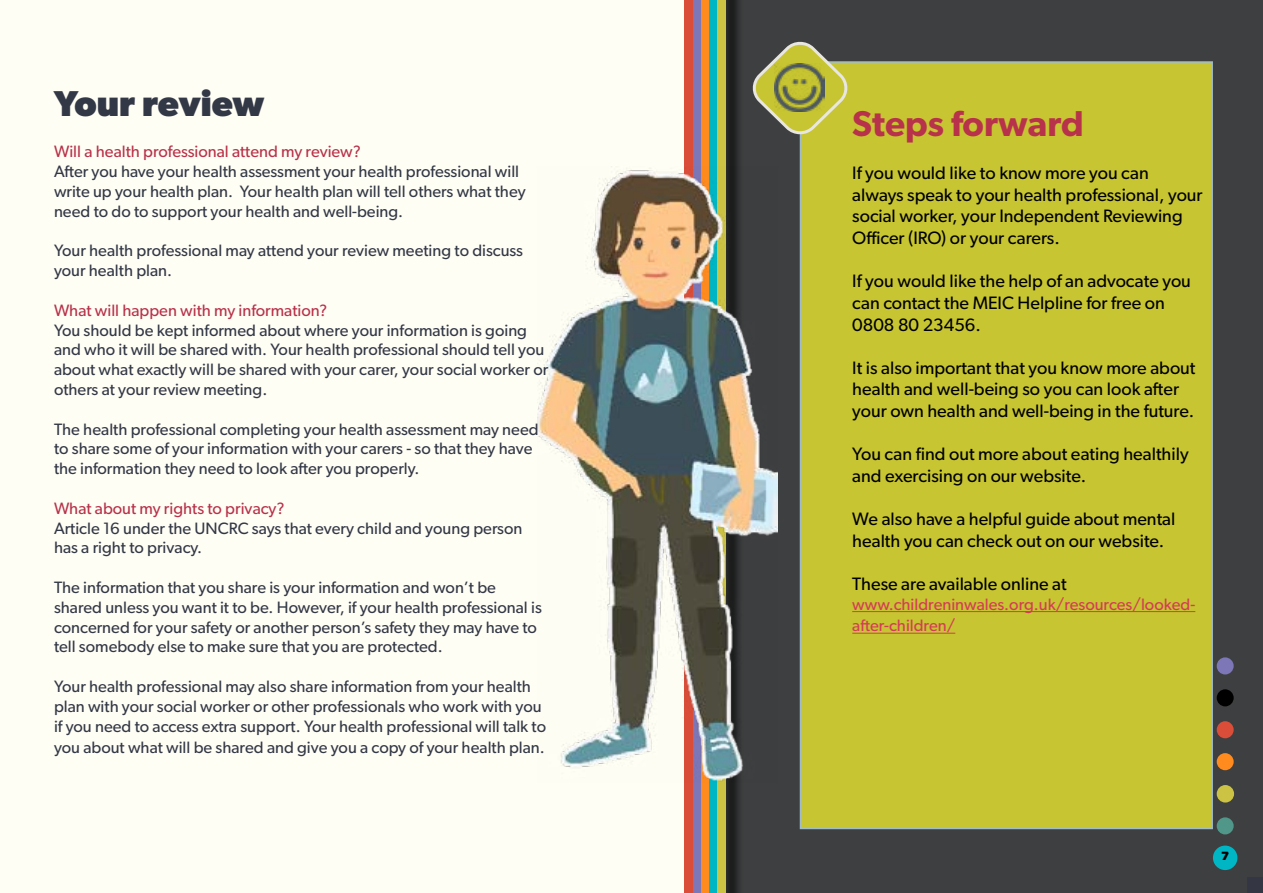
<style>
.page{position:relative;width:1263px;height:893px;background:#fff}
.page>*{position:absolute;margin:0;border:0;box-sizing:border-box;transform-origin:0 0}
.t1{font:600 36px "Gibson";color:#b8324b}
.t2{font:700 36px "Gibson";color:#333847}
.t3{font:18px/21.6px "Gibson";color:#000}
.t4{font:16.5px/19.8px "Gibson";color:#333847}
.t5{font:16.5px "Gibson";color:#b8324b}
.t6{font:16.5px/21.6px "Gibson";color:#d43b57}
.t7{font:700 12px "Gibson";color:#000}
</style>
<div class="page">
<div style="left:707px;top:0;width:556px;height:893px;background:#3e3f40"></div>
<div style="left:0;top:0;width:710px;height:893px;background:#fffef4"></div>
<div style="left:800px;top:62px;width:412px;height:766px;background:#c7c531"></div>
<hr style="left:852px;top:611px;width:343px;height:1px;background:#d43b57">
<hr style="left:852px;top:633px;width:103px;height:1px;background:#d43b57">
<div style="left:800px;top:61px;width:413px;height:768px;border:2px solid #a2bcc7"></div>
<div style="left:693px;top:0;width:8px;height:893px;background:#7d77b7"></div>
<div style="left:701px;top:0;width:8px;height:893px;background:#ff8b1f"></div>
<div style="left:709px;top:0;width:8px;height:893px;background:#00b6c4"></div>
<div style="left:720px;top:0;width:24px;height:893px;background:#000;opacity:.75"></div>
<div style="left:717px;top:0;width:8px;height:893px;background:#ccc244"></div>
<div style="left:685px;top:0;width:8px;height:893px;background:#da4e39"></div>
<svg style="left:752px;top:41px;width:100px;height:93px"></svg>
<img style="left:775px;top:64px;width:49px;height:48px">
<div style="left:1217px;top:657px;width:17px;height:17px;background:#7d77b7;border-radius:50%"></div>
<div style="left:1217px;top:689px;width:17px;height:17px;background:#000;border-radius:50%"></div>
<div style="left:1217px;top:785px;width:17px;height:17px;background:#ccc244;border-radius:50%"></div>
<div style="left:1217px;top:721px;width:17px;height:17px;background:#da4e39;border-radius:50%"></div>
<div style="left:1217px;top:817px;width:17px;height:17px;background:#50978a;border-radius:50%"></div>
<div style="left:1217px;top:753px;width:17px;height:17px;background:#ff8b1f;border-radius:50%"></div>
<div style="left:1213px;top:846px;width:24px;height:24px;background:#00b6c4;border-radius:50%"></div>
<div style="left:1247px;top:877px;width:16px;height:16px;background:#353644"></div>
<img style="left:538px;top:167px;width:240px;height:616px">
<h1 class="t2" style="left:54px;top:82px;width:212px">Your review</h1>
<p class="t5" style="left:54px;top:142px;width:308px">Will a health professional attend my review?</p>
<p class="t4" style="left:54px;top:161px;width:473px">After you have your health assessment your health professional will write up your health plan. Your health plan will tell others what they need to do to support your health and well-being.</p>
<p class="t4" style="left:54px;top:241px;width:471px">Your health professional may attend your review meeting to discuss your health plan.</p>
<p class="t5" style="left:54px;top:300px;width:275px">What will happen with my information?</p>
<p class="t4" style="left:54px;top:320px;width:496px">You should be kept informed about where your information is going and who it will be shared with. Your health professional should tell you about what exactly will be shared with your carer, your social worker or others at your review meeting.</p>
<p class="t4" style="left:54px;top:419px;width:486px">The health professional completing your health assessment may need to share some of your information with your carers - so that they have the information they need to look after you properly.</p>
<p class="t5" style="left:54px;top:498px;width:232px">What about my rights to privacy?</p>
<p class="t4" style="left:54px;top:518px;width:470px">Article 16 under the UNCRC says that every child and young person has a right to privacy.</p>
<p class="t4" style="left:54px;top:577px;width:489px">The information that you share is your information and won’t be shared unless you want it to be. However, if your health professional is concerned for your safety or another person’s safety they may have to tell somebody else to make sure that you are protected.</p>
<p class="t4" style="left:54px;top:676px;width:494px">Your health professional may also share information from your health plan with your social worker or other professionals who work with you if you need to access extra support. Your health professional will talk to</p>
<p class="t4" style="left:54px;top:737px;width:492px">you about what will be shared and give you a copy of your health plan.</p>
<h1 class="t1" style="left:852px;top:102px;width:233px">Steps forward</h1>
<p class="t3" style="left:852px;top:162px;width:352px">If you would like to know more you can always speak to your health professional, your social worker, your Independent Reviewing Officer (IRO) or your carers.</p>
<p class="t3" style="left:852px;top:270px;width:340px">If you would like the help of an advocate you can contact the MEIC Helpline for free on<br>0808 80 23456.</p>
<p class="t3" style="left:852px;top:356px;width:345px">It is also important that you know more about health and well-being so you can look after your own health and well-being in the future.</p>
<p class="t3" style="left:852px;top:443px;width:338px">You can find out more about eating healthily and exercising on our website.</p>
<p class="t3" style="left:852px;top:508px;width:325px">We also have a helpful guide about mental health you can check out on our website.</p>
<p class="t3" style="left:852px;top:572px;width:216px">These are available online at</p>
<p class="t6" style="left:852px;top:593px;width:344px">www.childreninwales.org.uk/resources/looked&shy;after-children/</p>
<p class="t7" style="left:1221px;top:848px;width:9px">7</p>
</div>
